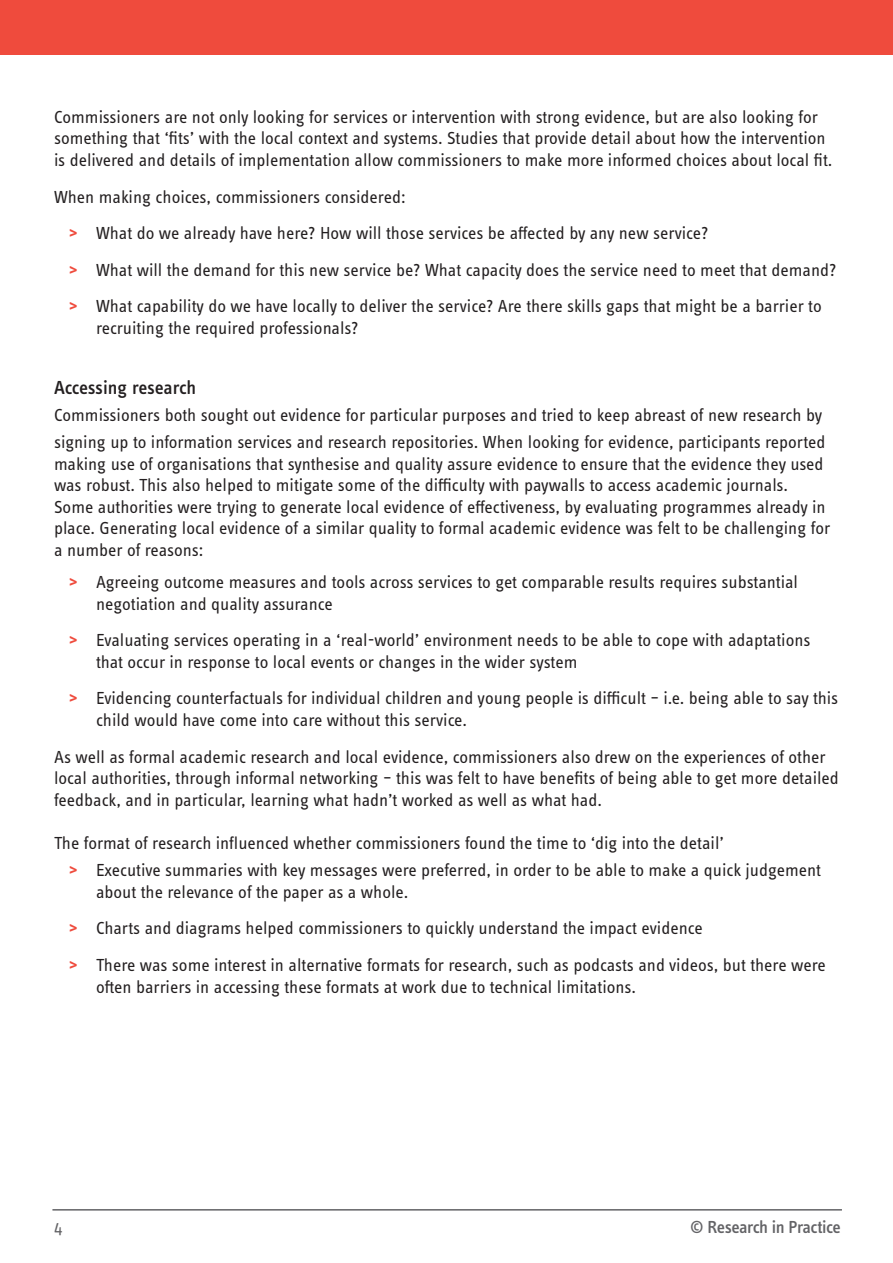
<style>
.page{position:relative;width:893px;height:1263px;background:#fff}
.page>*{position:absolute;margin:0;border:0;box-sizing:border-box;transform-origin:0 0}
.t1{font:500 19.5px "Info Text Pro";letter-spacing:-.01em;color:#231f20}
.RiP_Bullet_points{font:18px/21.6px "Info Text Pro";color:#231f20}
.No_Spacing{font:18px/21.6px "Info Text Pro";color:#231f20}
.t2{font:500 18px "Info Text Pro";letter-spacing:-.025em;color:#636366}
.t3{font:18px "Info Text Pro";color:#636366}
.s1{font-weight:700;color:#ef4b3d}
</style>
<div class="page">
<div style="left:0;top:0;width:893px;height:55px;background:#ef4b3d"></div>
<hr style="left:52px;top:1209px;width:790px;height:1px;background:#636366">
<p class="RiP_Bullet_points" style="left:54px;top:105px;width:780px">Commissioners are not only looking for services or intervention with strong evidence, but are also looking for something that ‘fits’ with the local context and systems. Studies that provide detail about how the intervention is delivered and details of implementation allow commissioners to make more informed choices about local fit.</p>
<p class="RiP_Bullet_points" style="left:54px;top:185px;width:353px">When making choices, commissioners considered:</p>
<p class="RiP_Bullet_points" style="left:69px;top:222px;width:641px"><span class="s1">&gt;</span> What do we already have here? How will those services be affected by any new service?</p>
<p class="RiP_Bullet_points" style="left:69px;top:258px;width:769px"><span class="s1">&gt;</span> What will the demand for this new service be? What capacity does the service need to meet that demand?</p>
<p class="RiP_Bullet_points" style="left:96px;top:295px;width:727px;text-indent:-27px"><span class="s1">&gt;</span> What capability do we have locally to deliver the service? Are there skills gaps that might be a barrier to recruiting the required professionals?</p>
<p class="t1" style="left:54px;top:376px;width:144px">Accessing research</p>
<p class="No_Spacing" style="left:54px;top:401px;width:773px;line-height:27px">Commissioners both sought out evidence for particular purposes and tried to keep abreast of new research by signing up to information services and research repositories. When looking for evidence, participants reported</p>
<p class="No_Spacing" style="left:54px;top:452px;width:771px">making use of organisations that synthesise and quality assure evidence to ensure that the evidence they used was robust. This also helped to mitigate some of the difficulty with paywalls to access academic journals.</p>
<p class="No_Spacing" style="left:54px;top:495px;width:778px">Some authorities were trying to generate local evidence of effectiveness, by evaluating programmes already in place. Generating local evidence of a similar quality to formal academic evidence was felt to be challenging for a number of reasons:</p>
<p class="RiP_Bullet_points" style="left:96px;top:571px;width:703px;text-indent:-27px"><span class="s1">&gt;</span> Agreeing outcome measures and tools across services to get comparable results requires substantial negotiation and quality assurance</p>
<p class="RiP_Bullet_points" style="left:96px;top:629px;width:716px;text-indent:-27px"><span class="s1">&gt;</span> Evaluating services operating in a ‘real-world’ environment needs to be able to cope with adaptations that occur in response to local events or changes in the wider system</p>
<p class="RiP_Bullet_points" style="left:96px;top:687px;width:744px;text-indent:-27px"><span class="s1">&gt;</span> Evidencing counterfactuals for individual children and young people is difficult – i.e. being able to say this child would have come into care without this service.</p>
<p class="No_Spacing" style="left:54px;top:745px;width:786px">As well as formal academic research and local evidence, commissioners also drew on the experiences of other local authorities, through informal networking – this was felt to have benefits of being able to get more detailed feedback, and in particular, learning what hadn’t worked as well as what had.</p>
<p class="No_Spacing" style="left:54px;top:832px;width:672px">The format of research influenced whether commissioners found the time to ‘dig into the detail’</p>
<p class="RiP_Bullet_points" style="left:96px;top:859px;width:726px;text-indent:-27px"><span class="s1">&gt;</span> Executive summaries with key messages were preferred, in order to be able to make a quick judgement about the relevance of the paper as a whole.</p>
<p class="RiP_Bullet_points" style="left:69px;top:917px;width:635px"><span class="s1">&gt;</span> Charts and diagrams helped commissioners to quickly understand the impact evidence</p>
<p class="RiP_Bullet_points" style="left:96px;top:954px;width:731px;text-indent:-27px"><span class="s1">&gt;</span> There was some interest in alternative formats for research, such as podcasts and videos, but there were often barriers in accessing these formats at work due to technical limitations.</p>
<p class="t3" style="left:54px;top:1216px;width:10px">4</p>
<p class="t2" style="left:690px;top:1216px;width:152px">© Research in Practice</p>
</div>
